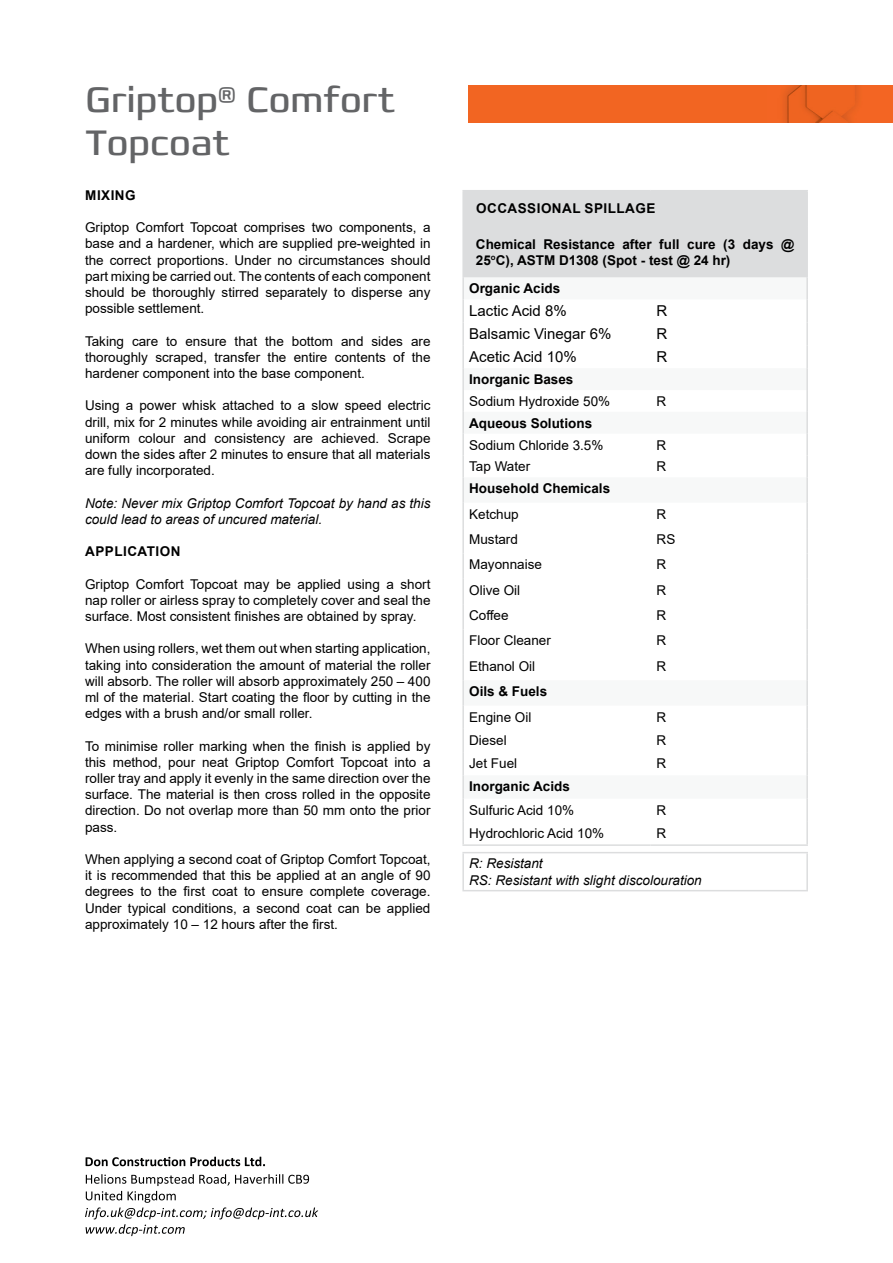
<style>
.page{position:relative;width:893px;height:1263px;background:#fff}
.page>*{position:absolute;margin:0;border:0;box-sizing:border-box;transform-origin:0 0}
.t1{font:36px/43.2px "Francker CYR";color:#636466}
.t2{font:15px "Arial";color:#000}
.t3{font:13.5px/16.2px "Arial";color:#000;text-align:justify}
.t4{font:700 13.5px/16.2px "Arial";color:#000}
.t5{font:italic 13.5px/16.2px "Arial";color:#000}
.t6{font:700 13.5px "Arial";letter-spacing:.035em;color:#000}
</style>
<div class="page">
<svg style="left:86px;top:1157px;width:179px;height:9px"></svg>
<svg style="left:85px;top:1174px;width:233px;height:62px"></svg>
<div style="left:464px;top:191px;width:342px;height:87px;background:#dcddde"></div>
<hr style="left:462px;top:190px;width:189px;height:1px;background:#dcddde">
<hr style="left:462px;top:191px;width:2px;height:35px;background:#dcddde">
<hr style="left:651px;top:190px;width:157px;height:1px;background:#dcddde">
<hr style="left:806px;top:191px;width:2px;height:35px;background:#dcddde">
<hr style="left:462px;top:226px;width:2px;height:52px;background:#dcddde">
<hr style="left:806px;top:226px;width:2px;height:52px;background:#dcddde">
<hr style="left:462px;top:278px;width:2px;height:21px;background:#dcddde">
<hr style="left:806px;top:278px;width:2px;height:21px;background:#dcddde">
<hr style="left:462px;top:299px;width:2px;height:23px;background:#dcddde">
<hr style="left:806px;top:299px;width:2px;height:23px;background:#dcddde">
<hr style="left:462px;top:322px;width:2px;height:23px;background:#dcddde">
<hr style="left:806px;top:322px;width:2px;height:23px;background:#dcddde">
<hr style="left:462px;top:345px;width:2px;height:23px;background:#dcddde">
<hr style="left:806px;top:345px;width:2px;height:23px;background:#dcddde">
<hr style="left:462px;top:368px;width:2px;height:22px;background:#dcddde">
<hr style="left:806px;top:368px;width:2px;height:22px;background:#dcddde">
<hr style="left:462px;top:390px;width:2px;height:22px;background:#dcddde">
<hr style="left:806px;top:390px;width:2px;height:22px;background:#dcddde">
<hr style="left:462px;top:412px;width:2px;height:22px;background:#dcddde">
<hr style="left:806px;top:412px;width:2px;height:22px;background:#dcddde">
<hr style="left:462px;top:434px;width:2px;height:21px;background:#dcddde">
<hr style="left:806px;top:434px;width:2px;height:21px;background:#dcddde">
<hr style="left:462px;top:455px;width:2px;height:22px;background:#dcddde">
<hr style="left:806px;top:455px;width:2px;height:22px;background:#dcddde">
<hr style="left:462px;top:477px;width:2px;height:26px;background:#dcddde">
<hr style="left:806px;top:477px;width:2px;height:26px;background:#dcddde">
<hr style="left:462px;top:503px;width:2px;height:25px;background:#dcddde">
<hr style="left:806px;top:503px;width:2px;height:25px;background:#dcddde">
<hr style="left:462px;top:528px;width:2px;height:25px;background:#dcddde">
<hr style="left:806px;top:528px;width:2px;height:25px;background:#dcddde">
<hr style="left:462px;top:553px;width:2px;height:26px;background:#dcddde">
<hr style="left:806px;top:553px;width:2px;height:26px;background:#dcddde">
<hr style="left:462px;top:579px;width:2px;height:25px;background:#dcddde">
<hr style="left:806px;top:579px;width:2px;height:25px;background:#dcddde">
<hr style="left:462px;top:604px;width:2px;height:25px;background:#dcddde">
<hr style="left:806px;top:604px;width:2px;height:25px;background:#dcddde">
<hr style="left:462px;top:629px;width:2px;height:26px;background:#dcddde">
<hr style="left:806px;top:629px;width:2px;height:26px;background:#dcddde">
<hr style="left:462px;top:655px;width:2px;height:25px;background:#dcddde">
<hr style="left:806px;top:655px;width:2px;height:25px;background:#dcddde">
<hr style="left:462px;top:680px;width:2px;height:26px;background:#dcddde">
<hr style="left:806px;top:680px;width:2px;height:26px;background:#dcddde">
<hr style="left:462px;top:706px;width:2px;height:23px;background:#dcddde">
<hr style="left:806px;top:706px;width:2px;height:23px;background:#dcddde">
<hr style="left:462px;top:729px;width:2px;height:23px;background:#dcddde">
<hr style="left:806px;top:729px;width:2px;height:23px;background:#dcddde">
<hr style="left:462px;top:752px;width:2px;height:23px;background:#dcddde">
<hr style="left:806px;top:752px;width:2px;height:23px;background:#dcddde">
<hr style="left:462px;top:775px;width:2px;height:24px;background:#dcddde">
<hr style="left:806px;top:775px;width:2px;height:24px;background:#dcddde">
<hr style="left:462px;top:799px;width:2px;height:23px;background:#dcddde">
<hr style="left:806px;top:799px;width:2px;height:23px;background:#dcddde">
<hr style="left:462px;top:822px;width:2px;height:22px;background:#dcddde">
<hr style="left:806px;top:822px;width:2px;height:22px;background:#dcddde">
<hr style="left:462px;top:844px;width:189px;height:2px;background:#dcddde">
<hr style="left:651px;top:844px;width:157px;height:2px;background:#dcddde">
<hr style="left:462px;top:852px;width:346px;height:1px;background:#dcddde">
<hr style="left:462px;top:853px;width:2px;height:37px;background:#dcddde">
<hr style="left:806px;top:853px;width:2px;height:37px;background:#dcddde">
<hr style="left:462px;top:890px;width:346px;height:1px;background:#dcddde">
<div style="left:468px;top:85px;width:424px;height:38px;background:#f26522"></div>
<div style="left:751px;top:85px;width:142px;height:38px;background:#f26522"></div>
<img style="left:784px;top:86px;width:74px;height:37px">
<h1 class="t1" style="left:85px;top:79px;width:312px">Griptop® Comfort<br>Topcoat</h1>
<p class="t4" style="left:85px;top:187px;width:52px">MIXING</p>
<p class="t3" style="left:85px;top:219px;width:347px">Griptop Comfort Topcoat comprises two components, a base and a hardener, which are supplied pre-weighted in the correct proportions. Under no circumstances should part mixing be carried out. The contents of each component should be thoroughly stirred separately to disperse any possible settlement.</p>
<p class="t3" style="left:85px;top:333px;width:347px">Taking care to ensure that the bottom and sides are thoroughly scraped, transfer the entire contents of the hardener component into the base component.</p>
<p class="t3" style="left:85px;top:397px;width:347px">Using a power whisk attached to a slow speed electric drill, mix for 2 minutes while avoiding air entrainment until uniform colour and consistency are achieved. Scrape down the sides after 2 minutes to ensure that all materials are fully incorporated.</p>
<p class="t5" style="left:85px;top:495px;width:347px">Note: Never mix Griptop Comfort Topcoat by hand as this could lead to areas of uncured material.</p>
<p class="t6" style="left:85px;top:542px;width:97px">APPLICATION</p>
<p class="t3" style="left:85px;top:576px;width:347px">Griptop Comfort Topcoat may be applied using a short nap roller or airless spray to completely cover and seal the surface. Most consistent finishes are obtained by spray.</p>
<p class="t3" style="left:85px;top:640px;width:347px">When using rollers, wet them out when starting application, taking into consideration the amount of material the roller will absorb. The roller will absorb approximately 250 – 400 ml of the material. Start coating the floor by cutting in the edges with a brush and/or small roller.</p>
<p class="t3" style="left:85px;top:738px;width:347px">To minimise roller marking when the finish is applied by this method, pour neat Griptop Comfort Topcoat into a roller tray and apply it evenly in the same direction over the surface. The material is then cross rolled in the opposite direction. Do not overlap more than 50 mm onto the prior pass.</p>
<p class="t3" style="left:85px;top:851px;width:347px">When applying a second coat of Griptop Comfort Topcoat, it is recommended that this be applied at an angle of 90 degrees to the first coat to ensure complete coverage.<br>Under typical conditions, a second coat can be applied approximately 10 – 12 hours after the first.</p>
<p class="t6" style="left:476px;top:199px;width:181px">OCCASSIONAL SPILLAGE</p>
<p class="t4" style="left:476px;top:236px;width:320px">Chemical Resistance after full cure (3 days @<br>25<sup>o</sup>C), ASTM D1308 (Spot - test @ 24 hr)</p>
<p class="t4" style="left:469px;top:281px;width:93px">Organic Acids</p>
<p class="t2" style="left:469px;top:301px;width:99px">Lactic Acid 8%</p>
<p class="t2" style="left:657px;top:301px;width:12px">R</p>
<p class="t2" style="left:469px;top:324px;width:144px">Balsamic Vinegar 6%</p>
<p class="t2" style="left:657px;top:324px;width:12px">R</p>
<p class="t2" style="left:469px;top:347px;width:109px">Acetic Acid 10%</p>
<p class="t2" style="left:657px;top:347px;width:12px">R</p>
<p class="t4" style="left:469px;top:371px;width:106px">Inorganic Bases</p>
<p class="t3" style="left:469px;top:393px;width:143px">Sodium Hydroxide 50%</p>
<p class="t3" style="left:657px;top:393px;width:11px">R</p>
<p class="t4" style="left:469px;top:415px;width:125px">Aqueous Solutions</p>
<p class="t3" style="left:469px;top:437px;width:136px">Sodium Chloride 3.5%</p>
<p class="t3" style="left:657px;top:437px;width:11px">R</p>
<p class="t3" style="left:469px;top:458px;width:63px">Tap Water</p>
<p class="t3" style="left:657px;top:458px;width:11px">R</p>
<p class="t4" style="left:469px;top:480px;width:143px">Household Chemicals</p>
<p class="t3" style="left:469px;top:506px;width:51px">Ketchup</p>
<p class="t3" style="left:657px;top:506px;width:11px">R</p>
<p class="t3" style="left:469px;top:531px;width:50px">Mustard</p>
<p class="t3" style="left:657px;top:531px;width:20px">RS</p>
<p class="t3" style="left:469px;top:556px;width:74px">Mayonnaise</p>
<p class="t3" style="left:657px;top:556px;width:11px">R</p>
<p class="t3" style="left:469px;top:582px;width:53px">Olive Oil</p>
<p class="t3" style="left:657px;top:582px;width:11px">R</p>
<p class="t3" style="left:469px;top:607px;width:41px">Coffee</p>
<p class="t3" style="left:657px;top:607px;width:11px">R</p>
<p class="t3" style="left:469px;top:632px;width:83px">Floor Cleaner</p>
<p class="t3" style="left:657px;top:632px;width:11px">R</p>
<p class="t3" style="left:469px;top:658px;width:68px">Ethanol Oil</p>
<p class="t3" style="left:657px;top:658px;width:11px">R</p>
<p class="t4" style="left:469px;top:683px;width:80px">Oils &amp; Fuels</p>
<p class="t3" style="left:469px;top:708px;width:64px">Engine Oil</p>
<p class="t3" style="left:657px;top:708px;width:11px">R</p>
<p class="t3" style="left:469px;top:732px;width:39px">Diesel</p>
<p class="t3" style="left:657px;top:732px;width:11px">R</p>
<p class="t3" style="left:469px;top:755px;width:50px">Jet Fuel</p>
<p class="t3" style="left:657px;top:755px;width:11px">R</p>
<p class="t4" style="left:469px;top:778px;width:102px">Inorganic Acids</p>
<p class="t3" style="left:469px;top:801px;width:107px">Sulfuric Acid 10%</p>
<p class="t3" style="left:657px;top:801px;width:11px">R</p>
<p class="t3" style="left:469px;top:825px;width:137px">Hydrochloric Acid 10%</p>
<p class="t3" style="left:657px;top:825px;width:11px">R</p>
<p class="t5" style="left:469px;top:856px;width:234px">R: Resistant<br>RS: Resistant with slight discolouration</p>
</div>
